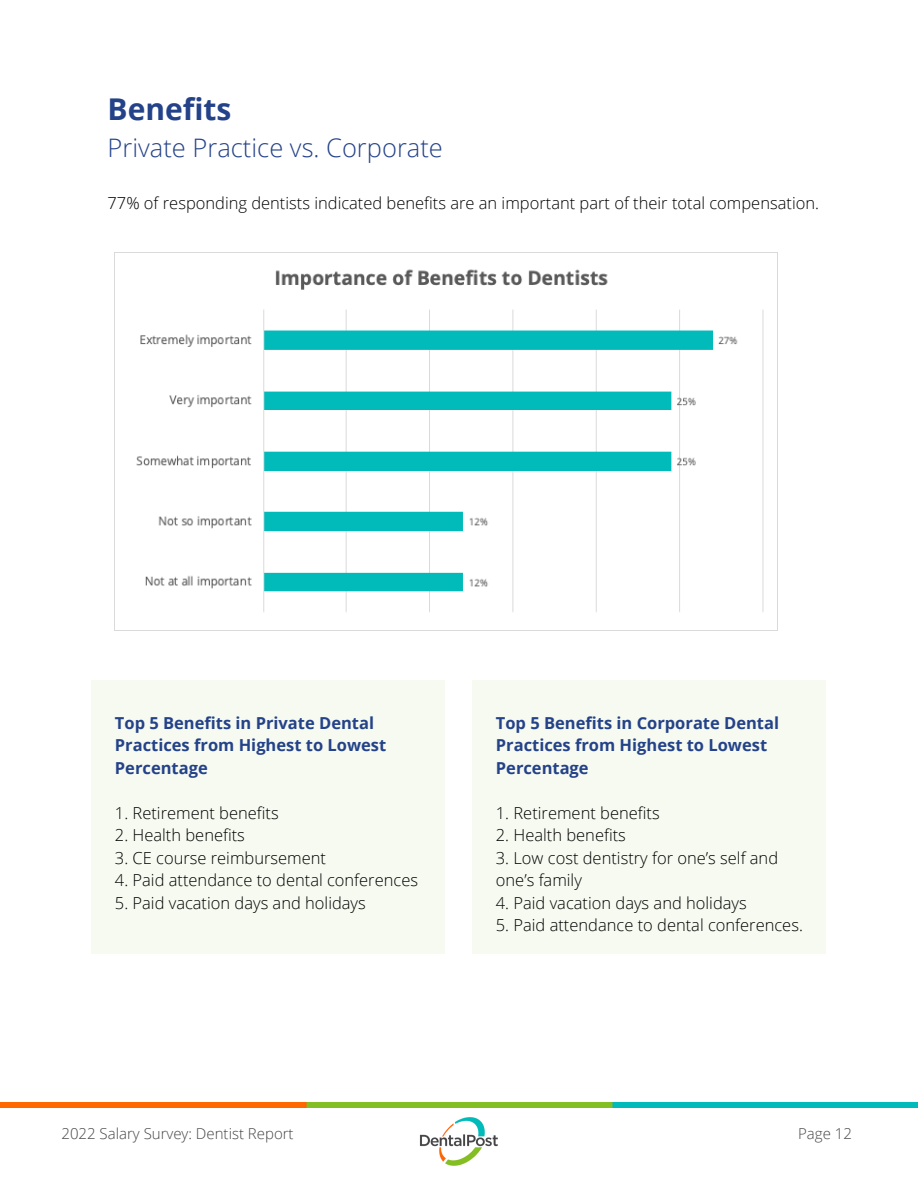
<style>
.page{position:relative;width:918px;height:1188px;background:#fff}
.page>*{position:absolute;margin:0;border:0;box-sizing:border-box;transform-origin:0 0}
.t1{font:700 30px "Open Sans";color:#244289}
.t2{font:300 25.5px "Open Sans";color:#244289}
.t3{font:300 16.5px/22.5px "Open Sans";color:#000}
.t4{font:700 16.5px/22.5px "Open Sans";color:#244289}
.t5{font:300 15px "Open Sans";color:#454547}
</style>
<div class="page">
<img style="left:0;top:1103px;width:918px;height:4px">
<img style="left:420px;top:1117px;width:78px;height:49px">
<div style="left:92px;top:681px;width:353px;height:273px;background:#f6faf0"></div>
<div style="left:473px;top:681px;width:353px;height:273px;background:#f6faf0"></div>
<img style="left:115px;top:253px;width:663px;height:378px">
<h1 class="t1" style="left:108px;top:88px;width:125px">Benefits</h1>
<h2 class="t2" style="left:108px;top:130px;width:337px">Private Practice vs. Corporate</h2>
<p class="t3" style="left:108px;top:191px;width:713px">77% of responding dentists indicated benefits are an important part of their total compensation.</p>
<p class="t4" style="left:115px;top:711px;width:273px">Top 5 Benefits in Private Dental<br>Practices from Highest to Lowest<br>Percentage</p>
<p class="t3" style="left:115px;top:801px;width:165px">1. Retirement benefits</p>
<p class="t3" style="left:115px;top:823px;width:132px">2. Health benefits</p>
<p class="t3" style="left:115px;top:846px;width:213px">3. CE course reimbursement</p>
<p class="t3" style="left:115px;top:868px;width:305px">4. Paid attendance to dental conferences</p>
<p class="t3" style="left:115px;top:891px;width:252px">5. Paid vacation days and holidays</p>
<p class="t4" style="left:496px;top:711px;width:285px">Top 5 Benefits in Corporate Dental<br>Practices from Highest to Lowest<br>Percentage</p>
<p class="t3" style="left:496px;top:801px;width:165px">1. Retirement benefits</p>
<p class="t3" style="left:496px;top:823px;width:132px">2. Health benefits</p>
<p class="t3" style="left:496px;top:846px;width:284px">3. Low cost dentistry for one’s self and one’s family</p>
<p class="t3" style="left:496px;top:891px;width:252px">4. Paid vacation days and holidays</p>
<p class="t3" style="left:496px;top:913px;width:309px">5. Paid attendance to dental conferences.</p>
<p class="t5" style="left:61px;top:1123px;width:234px">2022 Salary Survey: Dentist Report</p>
<p class="t5" style="left:798px;top:1123px;width:55px">Page 12</p>
</div>
